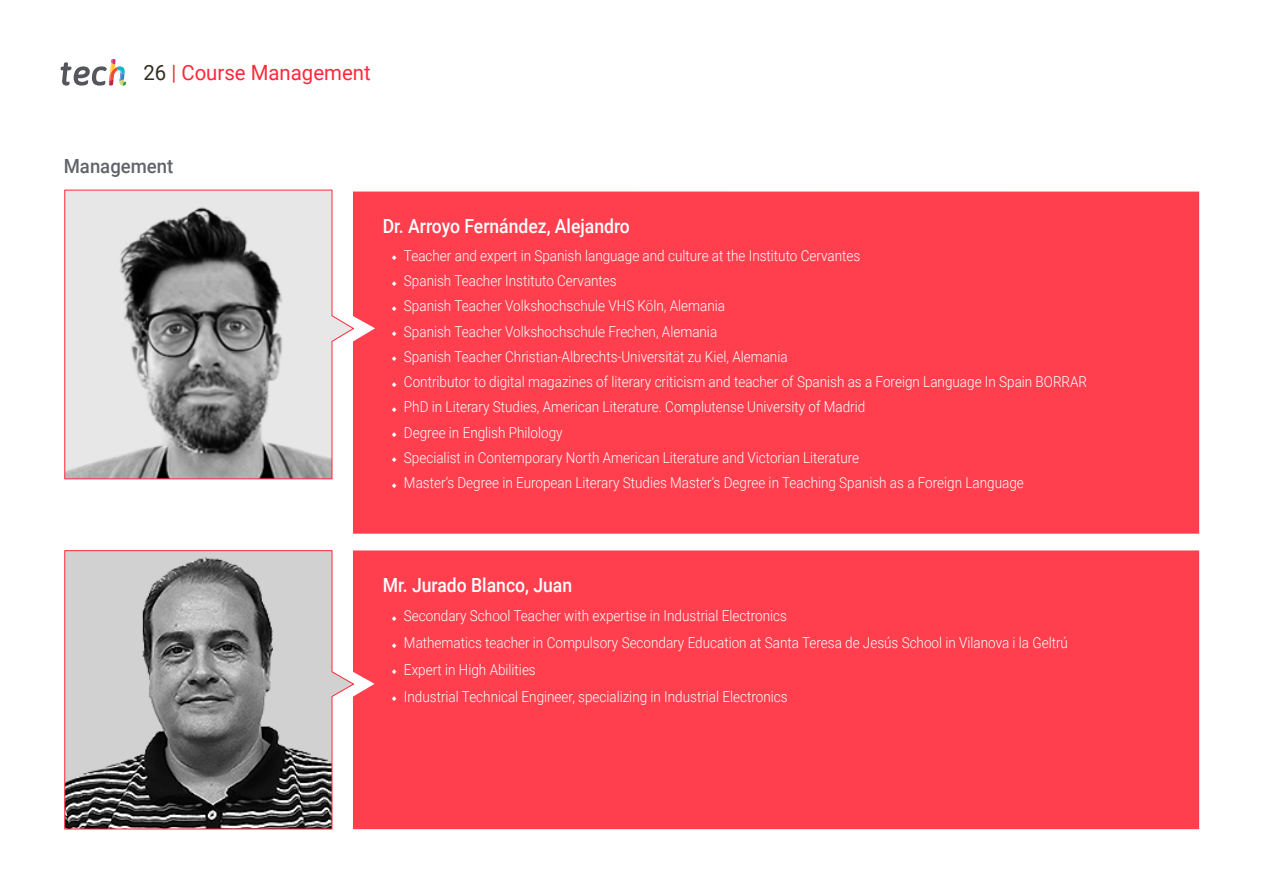
<style>
.page{position:relative;width:1263px;height:893px;background:#fff}
.page>*{position:absolute;margin:0;border:0;box-sizing:border-box;transform-origin:0 0}
.t1{font:21px "Roboto";color:#ff293a}
.t2{font:500 19.5px "Roboto";color:#fff;scale:.9 1}
.t3{font:500 19.5px "Roboto";color:#61646a;scale:.95 1}
.t4{font:300 15px/25.2px "Roboto";color:#fff;scale:.9 1}
.s1{color:#312e20}
.s2{color:#e73441}
</style>
<div class="page">
<div style="left:353px;top:192px;width:846px;height:342px;background:#ff3e4e"></div>
<div style="left:354px;top:550px;width:845px;height:279px;background:#ff3e4e"></div>
<svg style="left:61px;top:59px;width:65px;height:27px"></svg>
<svg style="left:64px;top:190px;width:290px;height:289px;background:#b5aeaf"></svg>
<svg style="left:64px;top:550px;width:290px;height:279px;background:#9e9798"></svg>
<svg style="left:392px;top:255px;width:5px;height:5px"></svg>
<svg style="left:392px;top:281px;width:5px;height:5px"></svg>
<svg style="left:392px;top:306px;width:5px;height:5px"></svg>
<svg style="left:392px;top:331px;width:5px;height:5px"></svg>
<svg style="left:392px;top:356px;width:5px;height:5px"></svg>
<svg style="left:392px;top:382px;width:5px;height:5px"></svg>
<svg style="left:392px;top:407px;width:5px;height:5px"></svg>
<svg style="left:392px;top:432px;width:5px;height:5px"></svg>
<svg style="left:392px;top:457px;width:5px;height:5px"></svg>
<svg style="left:392px;top:483px;width:5px;height:5px"></svg>
<svg style="left:392px;top:616px;width:5px;height:5px"></svg>
<svg style="left:392px;top:643px;width:5px;height:5px"></svg>
<svg style="left:392px;top:669px;width:5px;height:5px"></svg>
<svg style="left:392px;top:696px;width:5px;height:5px"></svg>
<h1 class="t1" style="left:144px;top:57px;width:229px"><span class="s1">26</span> <span class="s2">|</span> Course Management</h1>
<h2 class="t3" style="left:64px;top:152px;width:117px">Management</h2>
<h2 class="t2" style="left:383px;top:212px;width:276px">Dr. Arroyo Fernández, Alejandro</h2>
<p class="t4" style="left:404px;top:242px;width:761px">Teacher and expert in Spanish language and culture at the Instituto Cervantes<br>Spanish Teacher Instituto Cervantes<br>Spanish Teacher Volkshochschule VHS Köln, Alemania<br>Spanish Teacher Volkshochschule Frechen, Alemania<br>Spanish Teacher Christian-Albrechts-Universität zu Kiel, Alemania<br>Contributor to digital magazines of literary criticism and teacher of Spanish as a Foreign Language In Spain BORRAR PhD in Literary Studies, American Literature. Complutense University of Madrid<br>Degree in English Philology<br>Specialist in Contemporary North American Literature and Victorian Literature<br>Master’s Degree in European Literary Studies Master’s Degree in Teaching Spanish as a Foreign Language</p>
<h2 class="t2" style="left:383px;top:571px;width:212px">Mr. Jurado Blanco, Juan</h2>
<p class="t4" style="left:404px;top:602px;width:739px;line-height:26.7px">Secondary School Teacher with expertise in Industrial Electronics<br>Mathematics teacher in Compulsory Secondary Education at Santa Teresa de Jesús School in Vilanova i la Geltrú Expert in High Abilities<br>Industrial Technical Engineer, specializing in Industrial Electronics</p>
</div>
